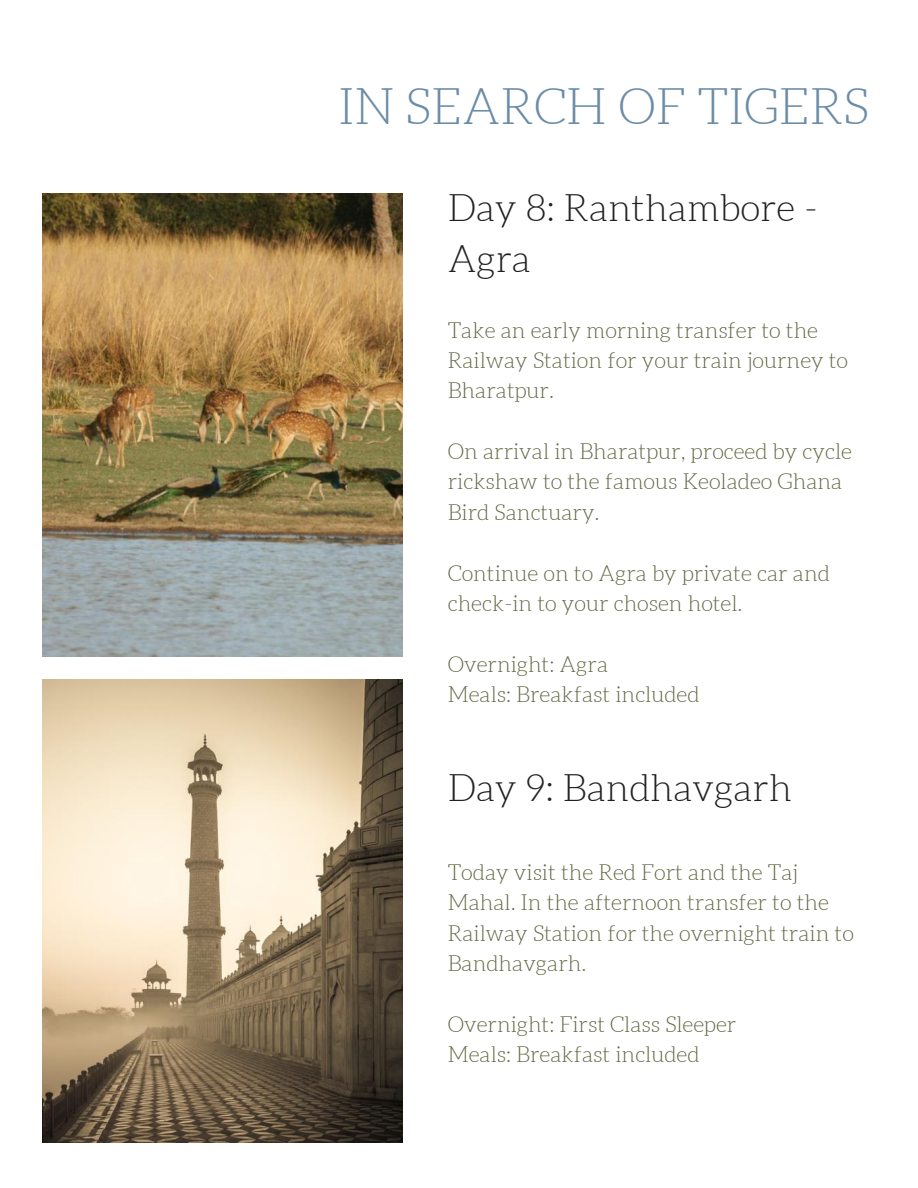
<style>
.page{position:relative;width:918px;height:1188px;background:#fff}
.page>*{position:absolute;margin:0;border:0;box-sizing:border-box;transform-origin:0 0}
.t1{font:300 49.8px "Aleo";color:#6b8ca7}
.t2{font:300 37.35px/51.8px "Aleo";color:#222}
.t3{font:300 21.75px/30.3px "Aleo";color:#606743}
</style>
<div class="page">
<img style="left:43px;top:194px;width:360px;height:463px">
<img style="left:43px;top:680px;width:360px;height:463px">
<h1 class="t1" style="left:339px;top:80px;width:532px">IN SEARCH OF TIGERS</h1>
<h2 class="t2" style="left:448px;top:182px;width:372px">Day 8: Ranthambore -<br>Agra</h2>
<p class="t3" style="left:448px;top:315px;width:402px">Take an early morning transfer to the<br>Railway Station for your train journey to<br>Bharatpur.</p>
<p class="t3" style="left:448px;top:436px;width:406px">On arrival in Bharatpur, proceed by cycle rickshaw to the famous Keoladeo Ghana<br>Bird Sanctuary.</p>
<p class="t3" style="left:448px;top:558px;width:384px">Continue on to Agra by private car and check-in to your chosen hotel.</p>
<p class="t3" style="left:448px;top:649px;width:253px">Overnight: Agra<br>Meals: Breakfast included</p>
<h2 class="t2" style="left:448px;top:762px;width:346px">Day 9: Bandhavgarh</h2>
<p class="t3" style="left:448px;top:857px;width:408px">Today visit the Red Fort and the Taj<br>Mahal. In the afternoon transfer to the<br>Railway Station for the overnight train to<br>Bandhavgarh.</p>
<p class="t3" style="left:448px;top:1009px;width:290px">Overnight: First Class Sleeper<br>Meals: Breakfast included</p>
</div>
